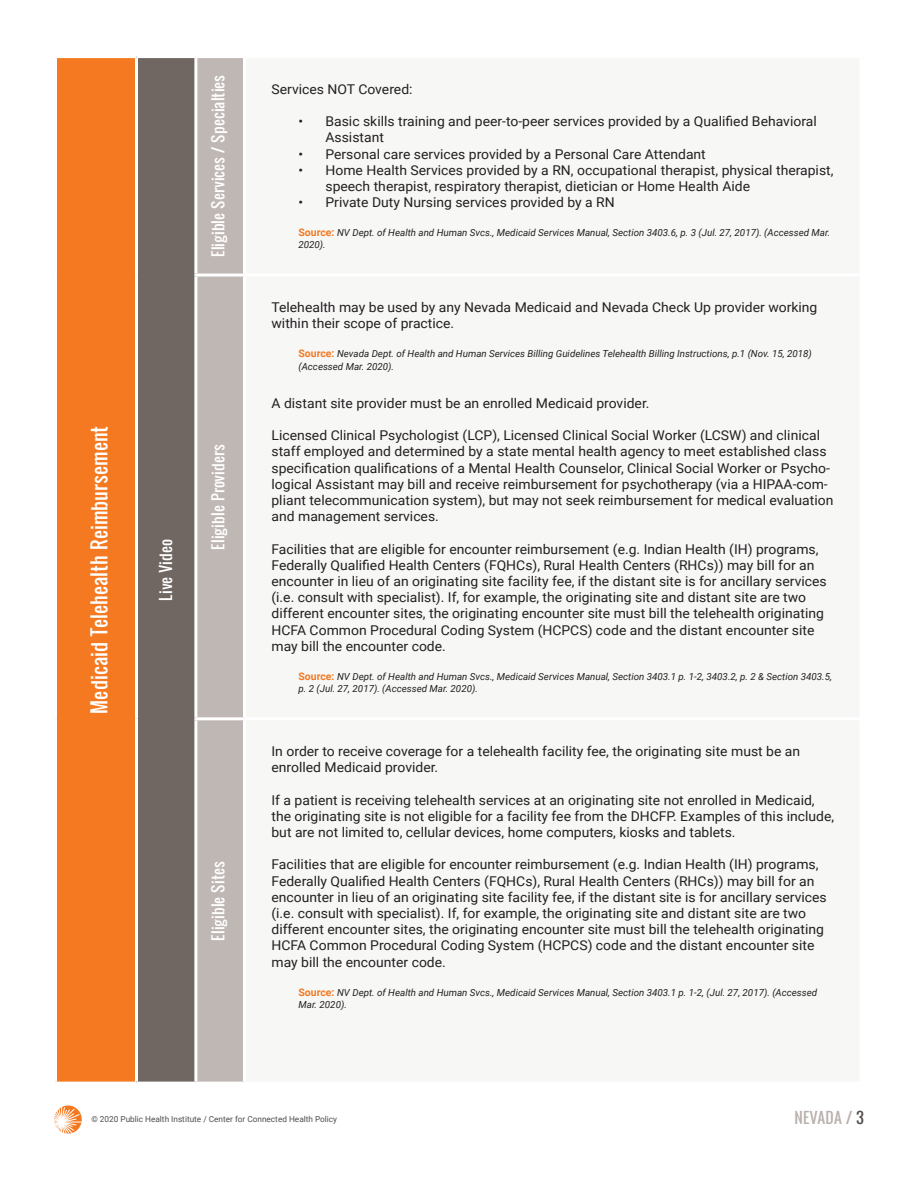
<style>
.page{position:relative;width:918px;height:1188px;background:#fff}
.page>*{position:absolute;margin:0;border:0;box-sizing:border-box;transform-origin:0 0}
.t1{font:19.5px "Oswald";color:#fff}
.t2{font:15px "Oswald";color:#fff}
.t3{font:15px "Oswald";color:#bab1ae}
.t4{font:13.5px/16.2px "Roboto";color:#231f20}
.t5{font:italic 9.75px/12px "Roboto";color:#231f20}
.t6{font:8.25px "Roboto";color:#514e4c}
.s1{font-weight:700;font-style:normal;font-size:10.5px;color:#f47921}
.s2{color:#514e4c}
</style>
<div class="page">
<svg style="left:54px;top:1105px;width:28px;height:29px"></svg>
<div style="left:56px;top:57px;width:80px;height:1026px;background:#f47921"></div>
<div style="left:136px;top:57px;width:60px;height:1026px;background:#706763"></div>
<div style="left:197px;top:58px;width:46px;height:1024px;background:#bfb7b4"></div>
<hr style="left:54px;top:55px;width:82px;height:3px;background:#fff">
<hr style="left:54px;top:58px;width:3px;height:217px;background:#fff">
<hr style="left:136px;top:55px;width:60px;height:3px;background:#fff">
<hr style="left:135px;top:58px;width:3px;height:217px;background:#fff">
<hr style="left:194px;top:58px;width:3px;height:216px;background:#fff">
<hr style="left:54px;top:275px;width:3px;height:444px;background:#fff">
<hr style="left:135px;top:275px;width:3px;height:444px;background:#fff">
<hr style="left:194px;top:274px;width:51px;height:3px;background:#fff">
<hr style="left:194px;top:277px;width:3px;height:440px;background:#fff">
<hr style="left:54px;top:719px;width:3px;height:363px;background:#fff">
<hr style="left:135px;top:719px;width:3px;height:363px;background:#fff">
<hr style="left:194px;top:717px;width:51px;height:3px;background:#fff">
<hr style="left:194px;top:720px;width:3px;height:362px;background:#fff">
<hr style="left:54px;top:1082px;width:82px;height:3px;background:#fff">
<hr style="left:136px;top:1082px;width:60px;height:3px;background:#fff">
<p class="t1" style="left:84px;top:714px;width:289px;rotate:-90deg">Medicaid Telehealth Reimbursement</p>
<p class="t2" style="left:154px;top:601px;width:63px;rotate:-90deg">Live Video</p>
<p class="t2" style="left:207px;top:257px;width:184px;rotate:-90deg">Eligible Services / Specialties</p>
<p class="t4" style="left:272px;top:80px;width:143px">Services NOT Covered:</p>
<p class="t4" style="left:326px;top:113px;width:493px;text-indent:-27px">• Basic skills training and peer-to-peer services provided by a Qualified Behavioral<br>Assistant</p>
<p class="t4" style="left:298px;top:145px;width:409px">• Personal care services provided by a Personal Care Attendant</p>
<p class="t4" style="left:326px;top:161px;width:510px;text-indent:-27px">• Home Health Services provided by a RN, occupational therapist, physical therapist, speech therapist, respiratory therapist, dietician or Home Health Aide</p>
<p class="t4" style="left:298px;top:194px;width:318px">• Private Duty Nursing services provided by a RN</p>
<p class="t5" style="left:298px;top:226px;width:533px"><span class="s1">Source:</span> NV Dept. of Health and Human Svcs., Medicaid Services Manual, Section 3403.6, p. 3 (Jul. 27, 2017). (Accessed Mar.<br>2020).</p>
<p class="t2" style="left:207px;top:550px;width:107px;rotate:-90deg">Eligible Providers</p>
<p class="t2" style="left:207px;top:941px;width:81px;rotate:-90deg">Eligible Sites</p>
<p class="t4" style="left:272px;top:299px;width:547px">Telehealth may be used by any Nevada Medicaid and Nevada Check Up provider working within their scope of practice.</p>
<p class="t5" style="left:298px;top:347px;width:515px;line-height:12.8px"><span class="s1">Source:</span> Nevada Dept. of Health and Human Services Billing Guidelines Telehealth Billing Instructions, p.1 (Nov. 15, 2018) (Accessed Mar. 2020).</p>
<p class="t4" style="left:272px;top:394px;width:380px">A distant site provider must be an enrolled Medicaid provider.</p>
<p class="t4" style="left:272px;top:427px;width:563px">Licensed Clinical Psychologist (LCP), Licensed Clinical Social Worker (LCSW) and clinical staff employed and determined by a state mental health agency to meet established class specification qualifications of a Mental Health Counselor, Clinical Social Worker or Psycho&shy;logical Assistant may bill and receive reimbursement for psychotherapy (via a HIPAA-com&shy;pliant telecommunication system), but may not seek reimbursement for medical evaluation and management services.</p>
<p class="t4" style="left:272px;top:540px;width:557px">Facilities that are eligible for encounter reimbursement (e.g. Indian Health (IH) programs, Federally Qualified Health Centers (FQHCs), Rural Health Centers (RHCs)) may bill for an encounter in lieu of an originating site facility fee, if the distant site is for ancillary services (i.e. consult with specialist). If, for example, the originating site and distant site are two different encounter sites, the originating encounter site must bill the telehealth originating HCFA Common Procedural Coding System (HCPCS) code and the distant encounter site may bill the encounter code.</p>
<p class="t5" style="left:298px;top:670px;width:535px"><span class="s1">Source:</span> NV Dept. of Health and Human Svcs., Medicaid Services Manual, Section 3403.1 p. 1-2, 3403.2, p. 2 &amp; Section 3403.5, p. 2 (Jul. 27, 2017). (Accessed Mar. 2020).</p>
<p class="t4" style="left:272px;top:743px;width:530px">In order to receive coverage for a telehealth facility fee, the originating site must be an enrolled Medicaid provider.</p>
<p class="t4" style="left:272px;top:791px;width:564px">If a patient is receiving telehealth services at an originating site not enrolled in Medicaid, the originating site is not eligible for a facility fee from the DHCFP. Examples of this include, but are not limited to, cellular devices, home computers, kiosks and tablets.</p>
<p class="t4" style="left:272px;top:856px;width:557px">Facilities that are eligible for encounter reimbursement (e.g. Indian Health (IH) programs, Federally Qualified Health Centers (FQHCs), Rural Health Centers (RHCs)) may bill for an encounter in lieu of an originating site facility fee, if the distant site is for ancillary services (i.e. consult with specialist). If, for example, the originating site and distant site are two different encounter sites, the originating encounter site must bill the telehealth originating HCFA Common Procedural Coding System (HCPCS) code and the distant encounter site may bill the encounter code.</p>
<p class="t5" style="left:298px;top:986px;width:520px"><span class="s1">Source:</span> NV Dept. of Health and Human Svcs., Medicaid Services Manual, Section 3403.1 p. 1-2, (Jul. 27, 2017). (Accessed<br>Mar. 2020).</p>
<p class="t6" style="left:91px;top:1113px;width:247px">© 2020 Public Health Institute / Center for Connected Health Policy</p>
<p class="t3" style="left:795px;top:1106px;width:71px">NEVADA / <span class="s2">3</span></p>
</div>
